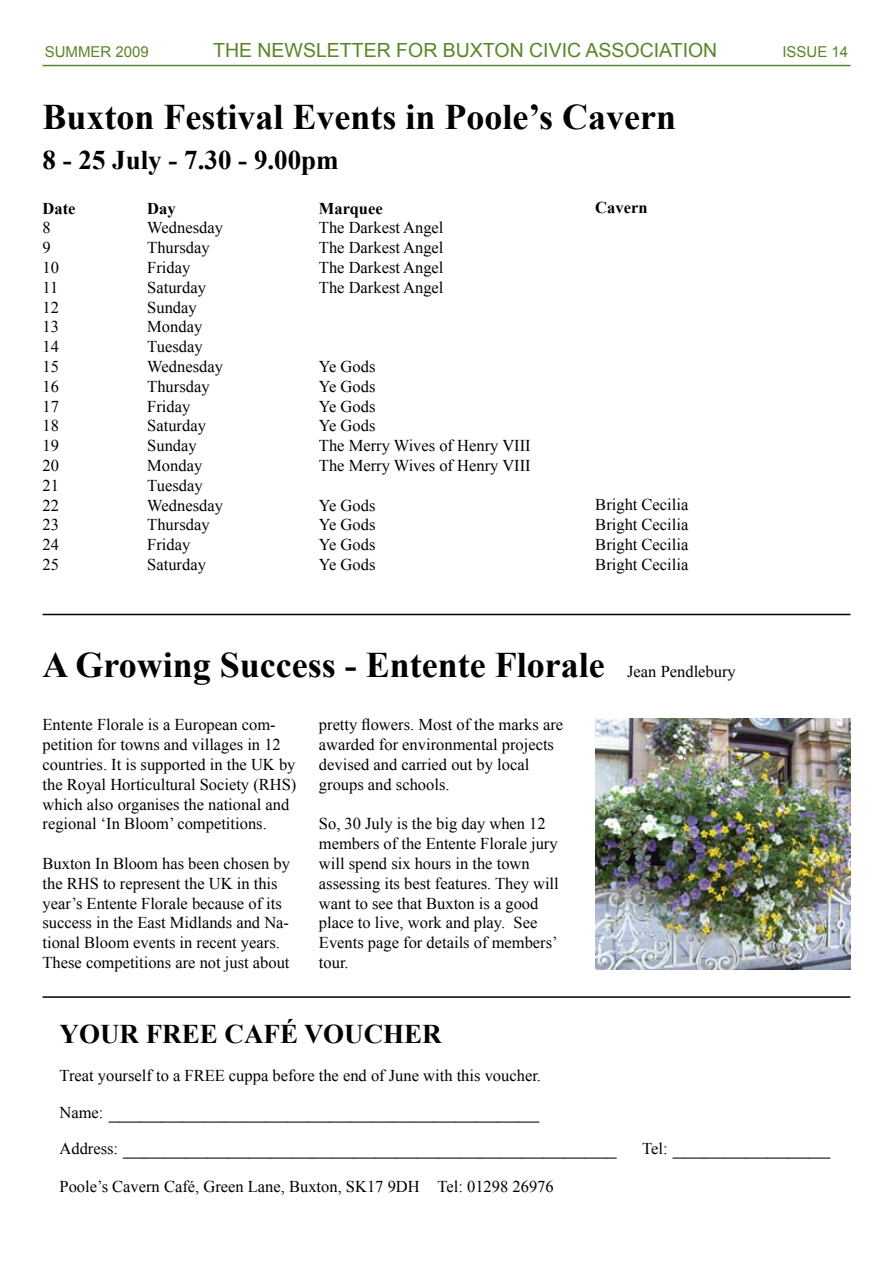
<style>
.page{position:relative;width:893px;height:1263px;background:#fff}
.page>*{position:absolute;margin:0;border:0;box-sizing:border-box;transform-origin:0 0}
.t1{font:700 36px "Times New Roman";color:#000}
.t2{font:700 27px "Times New Roman";color:#000}
.t3{font:21px/36px "Times New Roman";color:#000}
.t4{font:19.5px "Arial";color:#598527}
.t5{font:16.5px/19.8px "Times New Roman";color:#000}
.t6{font:700 16.5px "Times New Roman";color:#000}
.t7{font:15px "Arial";color:#598527}
.s1{font-size:16.5px}
</style>
<div class="page">
<hr style="left:43px;top:65px;width:807px;height:1px;background:#598527">
<hr style="left:43px;top:614px;width:807px;height:1px;background:#000">
<hr style="left:43px;top:996px;width:807px;height:2px;background:#000">
<img style="left:595px;top:719px;width:255px;height:251px">
<p class="t7" style="left:45px;top:42px;width:106px">SUMMER 2009</p>
<p class="t4" style="left:213px;top:37px;width:506px">THE NEWSLETTER FOR BUXTON CIVIC ASSOCIATION</p>
<p class="t7" style="left:782px;top:42px;width:67px">ISSUE 14</p>
<h1 class="t1" style="left:43px;top:96px;width:635px">Buxton Festival Events in Poole’s Cavern</h1>
<h2 class="t2" style="left:43px;top:144px;width:298px">8 - 25 July - 7.30 - 9.00pm</h2>
<p class="t6" style="left:43px;top:199px;width:34px">Date</p>
<p class="t5" style="left:43px;top:218px;width:18px">8<br>9<br>10<br>11<br>12<br>13<br>14<br>15<br>16<br>17<br>18<br>19<br>20<br>21<br>22<br>23<br>24<br>25</p>
<p class="t6" style="left:595px;top:198px;width:54px">Cavern</p>
<p class="t6" style="left:147px;top:199px;width:30px">Day</p>
<p class="t5" style="left:147px;top:218px;width:77px">Wednesday<br>Thursday<br>Friday<br>Saturday<br>Sunday<br>Monday<br>Tuesday<br>Wednesday<br>Thursday<br>Friday<br>Saturday<br>Sunday<br>Monday<br>Tuesday<br>Wednesday<br>Thursday<br>Friday<br>Saturday</p>
<p class="t6" style="left:319px;top:199px;width:65px">Marquee</p>
<p class="t5" style="left:319px;top:218px;width:126px;text-align:justify">The Darkest Angel The Darkest Angel The Darkest Angel The Darkest Angel</p>
<p class="t5" style="left:319px;top:356px;width:213px">Ye Gods<br>Ye Gods<br>Ye Gods<br>Ye Gods<br>The Merry Wives of Henry VIII<br>The Merry Wives of Henry VIII</p>
<p class="t5" style="left:319px;top:495px;width:58px;text-align:justify">Ye Gods Ye Gods Ye Gods Ye Gods</p>
<p class="t5" style="left:595px;top:495px;width:95px;text-align:justify">Bright Cecilia Bright Cecilia Bright Cecilia Bright Cecilia</p>
<h1 class="t1" style="left:43px;top:644px;width:564px">A Growing Success - Entente Florale</h1>
<p class="t5" style="left:43px;top:715px;width:255px">Entente Florale is a European com&shy;petition for towns and villages in 12 countries. It is supported in the UK by the Royal Horticultural Society (RHS) which also organises the national and regional ‘In Bloom’ competitions.</p>
<p class="t5" style="left:43px;top:853px;width:249px">Buxton In Bloom has been chosen by the RHS to represent the UK in this year’s Entente Florale because of its success in the East Midlands and Na&shy;tional Bloom events in recent years.<br>These competitions are not just about</p>
<p class="t5" style="left:319px;top:715px;width:246px">pretty flowers. Most of the marks are awarded for environmental projects devised and carried out by local groups and schools.</p>
<p class="t5" style="left:319px;top:814px;width:241px">So, 30 July is the big day when 12 members of the Entente Florale jury will spend six hours in the town assessing its best features. They will want to see that Buxton is a good place to live, work and play. See<br>Events page for details of members’ tour.</p>
<p class="t5" style="left:627px;top:662px;width:110px">Jean Pendlebury</p>
<h2 class="t2" style="left:60px;top:1018px;width:384px">YOUR FREE CAFÉ VOUCHER</h2>
<p class="t5" style="left:60px;top:1065px;width:483px">Treat yourself to a FREE cuppa before the end of June with this voucher.</p>
<p class="t3" style="left:60px;top:1093px;width:772px"><span class="s1">Name:</span> _________________________________________<br><span class="s1">Address:</span> _______________________________________________ <span class="s1">Tel:</span> _______________</p>
<p class="t5" style="left:60px;top:1176px;width:496px">Poole’s Cavern Café, Green Lane, Buxton, SK17 9DH Tel: 01298 26976</p>
</div>
